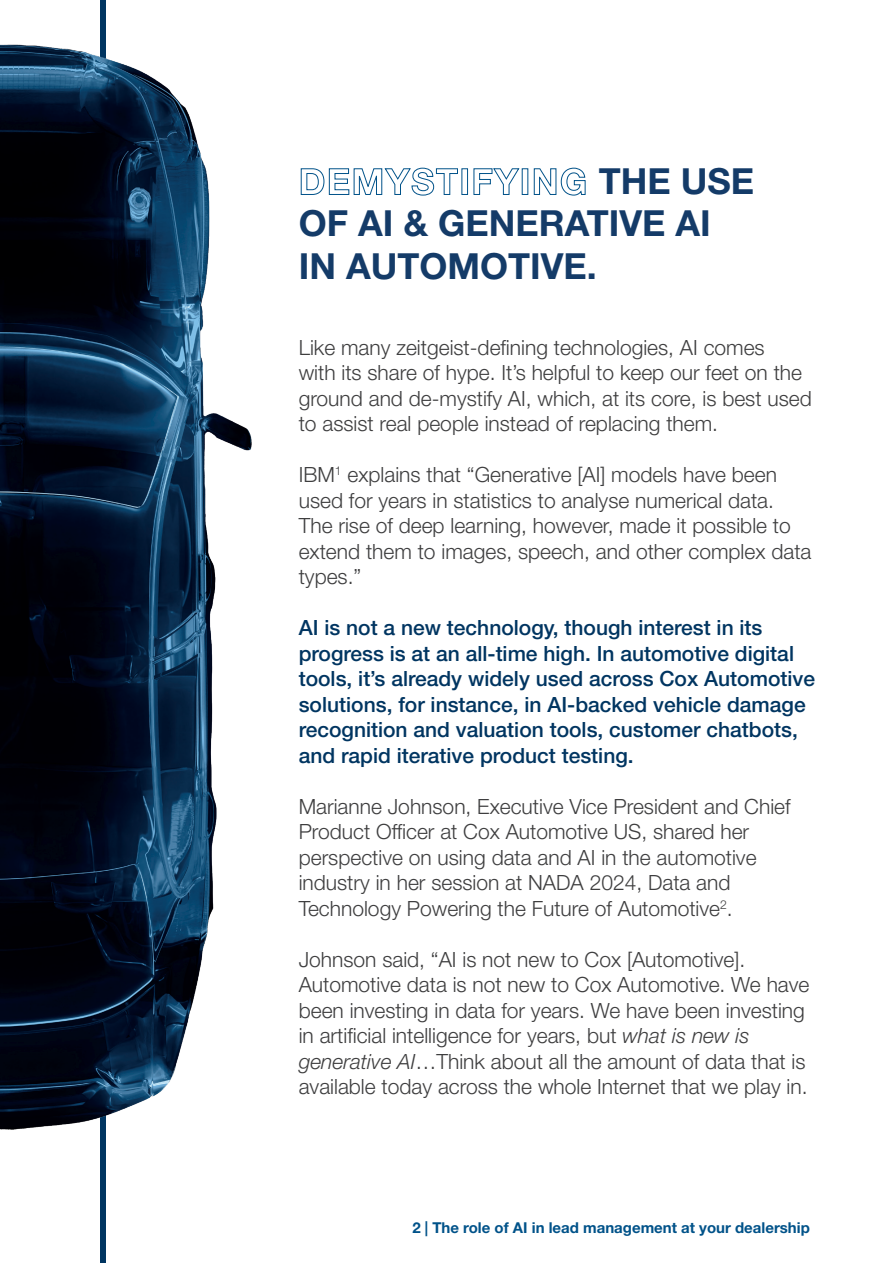
<style>
.page{position:relative;width:893px;height:1263px;background:#fff}
.page>*{position:absolute;margin:0;border:0;box-sizing:border-box;transform-origin:0 0}
.t1{font:700 36px/42px "Helvetica Neue LT Std";color:#143b68}
.t2{font:300 21px/25.5px "Helvetica Neue LT Std";color:#3e3e3f}
.t3{font:500 21px/25.5px "Helvetica Neue LT Std";color:#003561}
.t4{font:700 15px "Helvetica Neue LT Std";color:#005289}
.s1{color:#005289}
.s2{font-style:italic}
</style>
<div class="page">
<div style="left:100px;top:0;width:6px;height:1263px;background:#003561"></div>
<img style="left:0;top:44px;width:252px;height:1086px">
<h1 class="t1" style="left:299px;top:160px;width:457px"><span class="s1">DEMYSTIFYING</span> THE USE<br>OF AI &amp; GENERATIVE AI<br>IN AUTOMOTIVE.</h1>
<p class="t2" style="left:299px;top:334px;width:515px">Like many zeitgeist-defining technologies, AI comes<br>with its share of hype. It’s helpful to keep our feet on the ground and de-mystify AI, which, at its core, is best used to assist real people instead of replacing them.</p>
<p class="t2" style="left:299px;top:461px;width:514px">IBM<sup>1</sup> explains that “Generative [AI] models have been used for years in statistics to analyse numerical data.<br>The rise of deep learning, however, made it possible to extend them to images, speech, and other complex data types.”</p>
<p class="t3" style="left:299px;top:615px;width:518px">AI is not a new technology, though interest in its progress is at an all-time high. In automotive digital tools, it’s already widely used across Cox Automotive solutions, for instance, in AI-backed vehicle damage recognition and valuation tools, customer chatbots, and rapid iterative product testing.</p>
<p class="t2" style="left:299px;top:793px;width:493px">Marianne Johnson, Executive Vice President and Chief Product Officer at Cox Automotive US, shared her perspective on using data and AI in the automotive industry in her session at NADA 2024, Data and Technology Powering the Future of Automotive<sup>2</sup>.</p>
<p class="t2" style="left:299px;top:946px;width:512px">Johnson said, “AI is not new to Cox [Automotive].<br>Automotive data is not new to Cox Automotive. We have been investing in data for years. We have been investing in artificial intelligence for years, but <span class="s2">what is new is generative AI</span>…Think about all the amount of data that is available today across the whole Internet that we play in.</p>
<p class="t4" style="left:412px;top:1219px;width:399px">2 | The role of AI in lead management at your dealership</p>
</div>
